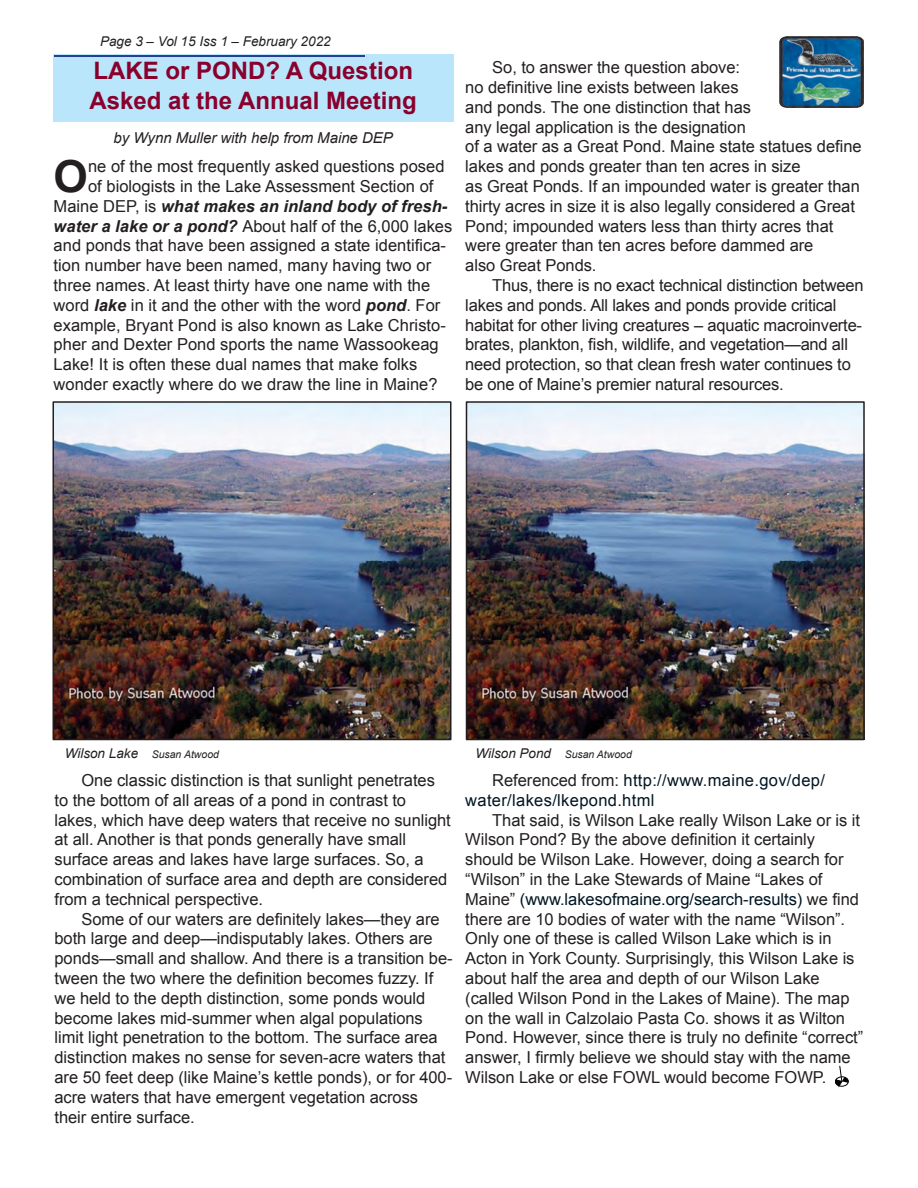
<style>
.page{position:relative;width:918px;height:1188px;background:#fff}
.page>*{position:absolute;margin:0;border:0;box-sizing:border-box;transform-origin:0 0}
.t1{font:700 44.1px "Arial";color:#231f20}
.t2{font:700 24px/30px "Arial";color:#89002c}
.t3{font:16.5px/19.8px "Arial";letter-spacing:-.005em;color:#231f20}
.t4{font:16.5px/19.8px "Arial";letter-spacing:.02em;color:#001522}
.t5{font:italic 700 16.5px "Arial";color:#231f20}
.t6{font:italic 15px "Arial";letter-spacing:-.005em;color:#231f20}
.t7{font:italic 13.5px "Arial";color:#231f20}
.t8{font:italic 10.5px "Arial";color:#231f20}
.s1{font-weight:400;font-style:normal}
.s2{font-weight:700;font-style:italic}
.s3{font-size:13.5px}
.s4{color:#231f20}
.s5{color:#001522}
</style>
<div class="page">
<div style="left:53px;top:54px;width:400px;height:68px;background:#bae6fb"></div>
<hr style="left:54px;top:55px;width:310px;height:1px;background:#25408f">
<div style="left:835px;top:1077px;width:14px;height:10px;border:1px solid #010203;border-radius:50%"></div>
<svg style="left:835px;top:1066px;width:13px;height:20px"></svg>
<img style="left:780px;top:36px;width:83px;height:72px">
<img style="left:469px;top:404px;width:393px;height:333px">
<div style="left:466px;top:401px;width:399px;height:339px;border:2px solid #231f20"></div>
<img style="left:56px;top:404px;width:393px;height:333px">
<div style="left:53px;top:401px;width:399px;height:339px;border:2px solid #231f20"></div>
<p class="t7" style="left:100px;top:36px;width:232px">Page 3 – Vol 15 Iss 1 – February 2022</p>
<h2 class="t2" style="left:90px;top:57px;width:329px">LAKE or POND? A Question<br>Asked at the Annual Meeting</h2>
<p class="t6" style="left:114px;top:132px;width:281px">by Wynn Muller with help from Maine DEP</p>
<h1 class="t1" style="left:54px;top:160px;width:36px">O</h1>
<p class="t3" style="left:88px;top:158px;width:358px">ne of the most frequently asked questions posed</p>
<p class="t3" style="left:88px;top:178px;width:347px">of biologists in the Lake Assessment Section of</p>
<p class="t5" style="left:54px;top:200px;width:395px"><span class="s1">Maine DEP, is</span> what makes an inland body of fresh-</p>
<p class="t3" style="left:54px;top:217px;width:400px"><span class="s2">water a lake or a pond?</span> About half of the 6,000 lakes</p>
<p class="t3" style="left:54px;top:237px;width:394px">and ponds that have been assigned a state identifica-</p>
<p class="t3" style="left:54px;top:257px;width:379px">tion number have been named, many having two or</p>
<p class="t3" style="left:54px;top:277px;width:378px">three names. At least thirty have one name with the</p>
<p class="t3" style="left:54px;top:297px;width:388px">word <span class="s2">lake</span> in it and the other with the word <span class="s2">pond</span>. For</p>
<p class="t3" style="left:54px;top:316px;width:394px">example, Bryant Pond is also known as Lake Christo-</p>
<p class="t3" style="left:54px;top:336px;width:387px">pher and Dexter Pond sports the name Wassookeag</p>
<p class="t3" style="left:54px;top:356px;width:365px">Lake! It is often these dual names that make folks</p>
<p class="t3" style="left:54px;top:376px;width:386px">wonder exactly where do we draw the line in Maine?</p>
<p class="t3" style="left:465px;top:59px;width:398px;text-indent:27px">So, to answer the question above:<br>no definitive line exists between lakes<br>and ponds. The one distinction that has<br>any legal application is the designation<br>of a water as a Great Pond. Maine state statues define lakes and ponds greater than ten acres in size<br>as Great Ponds. If an impounded water is greater than thirty acres in size it is also legally considered a Great Pond; impounded waters less than thirty acres that were greater than ten acres before dammed are<br>also Great Ponds.</p>
<p class="t3" style="left:465px;top:277px;width:400px;text-indent:27px">Thus, there is no exact technical distinction between lakes and ponds. All lakes and ponds provide critical habitat for other living creatures – aquatic macroinverte&shy;brates, plankton, fish, wildlife, and vegetation—and all need protection, so that clean fresh water continues to be one of Maine’s premier natural resources.</p>
<p class="t8" style="left:65px;top:751px;width:156px"><span class="s3">Wilson Lake</span> Susan Atwood</p>
<p class="t8" style="left:476px;top:751px;width:158px"><span class="s3">Wilson Pond</span> Susan Atwood</p>
<p class="t3" style="left:55px;top:772px;width:398px;text-indent:27px">One classic distinction is that sunlight penetrates to the bottom of all areas of a pond in contrast to lakes, which have deep waters that receive no sunlight at all. Another is that ponds generally have small surface areas and lakes have large surfaces. So, a combination of surface area and depth are considered from a technical perspective.</p>
<p class="t3" style="left:55px;top:910px;width:400px;text-indent:27px">Some of our waters are definitely lakes—they are both large and deep—indisputably lakes. Others are ponds—small and shallow. And there is a transition be&shy;tween the two where the definition becomes fuzzy. If we held to the depth distinction, some ponds would become lakes mid-summer when algal populations limit light penetration to the bottom. The surface area distinction makes no sense for seven-acre waters that are 50 feet deep (like Maine’s kettle ponds), or for 400- acre waters that have emergent vegetation across their entire surface.</p>
<p class="t4" style="left:465px;top:772px;width:361px;text-indent:27px"><span class="s4">Referenced from:</span> http://www.maine.gov/dep/ water/lakes/lkepond.html</p>
<p class="t3" style="left:465px;top:811px;width:400px;text-indent:27px">That said, is Wilson Lake really Wilson Lake or is it Wilson Pond? By the above definition it certainly should be Wilson Lake. However, doing a search for “Wilson” in the Lake Stewards of Maine “Lakes of Maine” <span class="s5">(www.lakesofmaine.org/search-results)</span> we find there are 10 bodies of water with the name “Wilson”.<br>Only one of these is called Wilson Lake which is in Acton in York County. Surprisingly, this Wilson Lake is about half the area and depth of our Wilson Lake (called Wilson Pond in the Lakes of Maine). The map on the wall in Calzolaio Pasta Co. shows it as Wilton Pond. However, since there is truly no definite “correct” answer, I firmly believe we should stay with the name Wilson Lake or else FOWL would become FOWP.</p>
</div>
